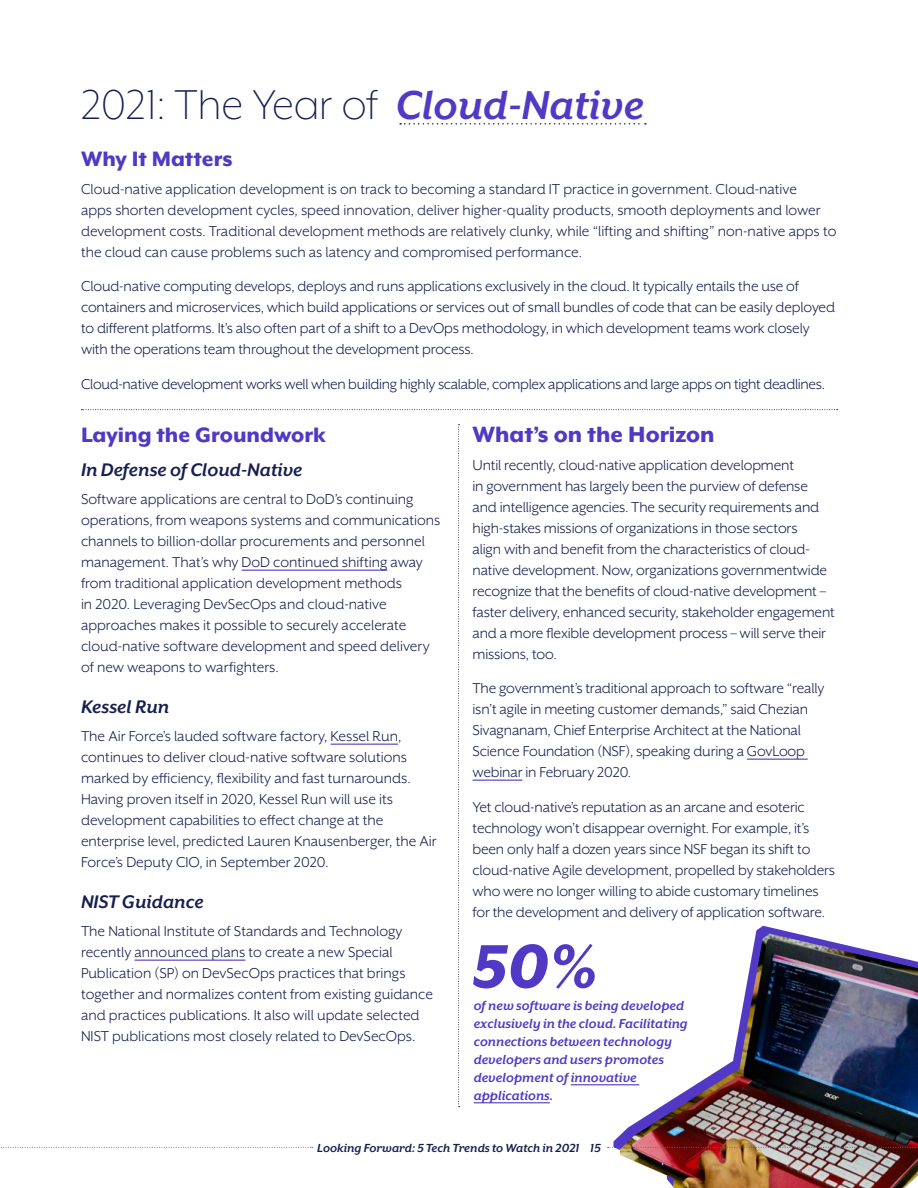
<style>
.page{position:relative;width:918px;height:1188px;background:#fff}
.page>*{position:absolute;margin:0;border:0;box-sizing:border-box;transform-origin:0 0}
.t1{font:italic 800 70.5px "Mr Eaves XL San OT";color:#5239c5}
.t2{font:300 48px "Mr Eaves XL Mod OT";color:#171f4f}
.t3{font:800 25.5px "Mr Eaves XL Mod OT";color:#5239c5}
.t4{font:800 24px "Mr Eaves XL Mod OT";color:#5239c5}
.t5{font:italic 700 21px "Mr Eaves XL San OT";color:#171f4f}
.t6{font:16.5px/21px "Mr Eaves XL San OT";letter-spacing:-.01em;color:#171f4f}
.t7{font:italic 700 15px/18px "Mr Eaves XL San OT";color:#5239c5}
.t8{font:italic 700 13.5px "Mr Eaves XL San OT";color:#171f4f}
.s1{font-family:"Mr Eaves XL San OT";font-weight:700;font-style:italic;font-size:46.5px;color:#5239c5}
</style>
<div class="page">
<svg style="left:0;top:1147px;width:313px;height:1px"></svg>
<hr style="left:242px;top:570px;width:145px;height:1px;background:#5239c5">
<hr style="left:331px;top:744px;width:67px;height:1px;background:#5239c5">
<hr style="left:135px;top:960px;width:110px;height:1px;background:#5239c5">
<hr style="left:747px;top:759px;width:61px;height:1px;background:#5239c5">
<hr style="left:472px;top:780px;width:50px;height:1px;background:#5239c5">
<svg style="left:400px;top:123px;width:246px;height:2px"></svg>
<hr style="left:571px;top:1084px;width:68px;height:1px;background:#5239c5">
<hr style="left:474px;top:1102px;width:76px;height:1px;background:#5239c5">
<svg style="left:458px;top:424px;width:2px;height:683px"></svg>
<svg style="left:81px;top:409px;width:757px;height:1px"></svg>
<img style="left:620px;top:934px;width:298px;height:254px">
<svg style="left:608px;top:1147px;width:310px;height:1px"></svg>
<h2 class="t2" style="left:81px;top:81px;width:565px">2021: The Year of <span class="s1">Cloud-Native</span></h2>
<h3 class="t4" style="left:81px;top:147px;width:153px">Why It Matters</h3>
<p class="t6" style="left:81px;top:178px;width:757px">Cloud-native application development is on track to becoming a standard IT practice in government. Cloud-native<br>apps shorten development cycles, speed innovation, deliver higher-quality products, smooth deployments and lower development costs. Traditional development methods are relatively clunky, while “lifting and shifting” non-native apps to the cloud can cause problems such as latency and compromised performance.</p>
<p class="t6" style="left:81px;top:276px;width:756px">Cloud-native computing develops, deploys and runs applications exclusively in the cloud. It typically entails the use of containers and microservices, which build applications or services out of small bundles of code that can be easily deployed to different platforms. It's also often part of a shift to a DevOps methodology, in which development teams work closely with the operations team throughout the development process.</p>
<p class="t6" style="left:81px;top:373px;width:746px">Cloud-native development works well when building highly scalable, complex applications and large apps on tight deadlines.</p>
<h3 class="t4" style="left:81px;top:423px;width:246px">Laying the Groundwork</h3>
<p class="t5" style="left:81px;top:460px;width:223px">In Defense of Cloud-Native</p>
<p class="t6" style="left:81px;top:489px;width:361px">Software applications are central to DoD’s continuing operations, from weapons systems and communications channels to billion-dollar procurements and personnel management. That’s why DoD continued shifting away from traditional application development methods<br>in 2020. Leveraging DevSecOps and cloud-native approaches makes it possible to securely accelerate cloud-native software development and speed delivery of new weapons to warfighters.</p>
<p class="t5" style="left:81px;top:697px;width:90px">Kessel Run</p>
<p class="t6" style="left:81px;top:726px;width:357px">The Air Force’s lauded software factory, Kessel Run, continues to deliver cloud-native software solutions marked by efficiency, flexibility and fast turnarounds.<br>Having proven itself in 2020, Kessel Run will use its development capabilities to effect change at the enterprise level, predicted Lauren Knausenberger, the Air Force’s Deputy CIO, in September 2020.</p>
<p class="t5" style="left:81px;top:892px;width:124px">NIST Guidance</p>
<p class="t6" style="left:81px;top:921px;width:354px">The National Institute of Standards and Technology recently announced plans to create a new Special Publication (SP) on DevSecOps practices that brings together and normalizes content from existing guidance and practices publications. It also will update selected NIST publications most closely related to DevSecOps.</p>
<h3 class="t3" style="left:472px;top:421px;width:244px">What’s on the Horizon</h3>
<p class="t6" style="left:472px;top:454px;width:364px">Until recently, cloud-native application development<br>in government has largely been the purview of defense and intelligence agencies. The security requirements and high-stakes missions of organizations in those sectors<br>align with and benefit from the characteristics of cloud&shy;native development. Now, organizations governmentwide recognize that the benefits of cloud-native development – faster delivery, enhanced security, stakeholder engagement and a more flexible development process – will serve their missions, too.</p>
<p class="t6" style="left:472px;top:678px;width:354px">The government’s traditional approach to software “really isn’t agile in meeting customer demands,” said Chezian Sivagnanam, Chief Enterprise Architect at the National Science Foundation (NSF), speaking during a GovLoop webinar in February 2020.</p>
<p class="t6" style="left:472px;top:796px;width:364px">Yet cloud-native’s reputation as an arcane and esoteric technology won’t disappear overnight. For example, it’s been only half a dozen years since NSF began its shift to cloud-native Agile development, propelled by stakeholders who were no longer willing to abide customary timelines for the development and delivery of application software.</p>
<h1 class="t1" style="left:472px;top:931px;width:127px">50%</h1>
<p class="t7" style="left:474px;top:996px;width:216px">of new software is being developed exclusively in the cloud. Facilitating connections between technology developers and users promotes development of innovative applications.</p>
<p class="t8" style="left:317px;top:1141px;width:285px">Looking Forward: 5 Tech Trends to Watch in 2021 15</p>
</div>
